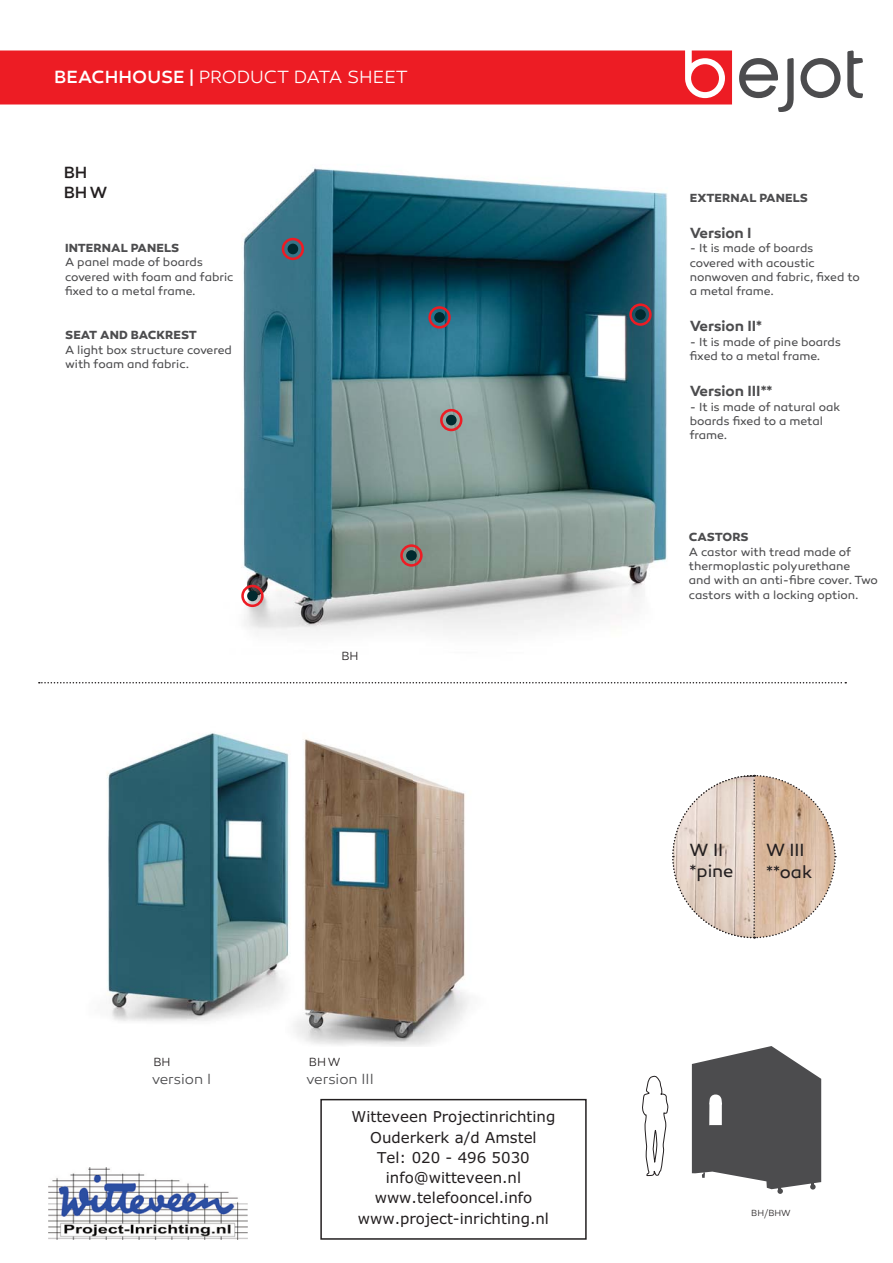
<style>
.page{position:relative;width:893px;height:1263px;background:#fff}
.page>*{position:absolute;margin:0;border:0;box-sizing:border-box;transform-origin:0 0}
.t1{font:300 18px "Canaro";letter-spacing:-.01em;color:#fff}
.t2{font:18px/21.6px "Canaro";color:#231f20}
.t3{font:500 16.5px/19.8px "Canaro";color:#231f20}
.t4{font:15px/20.2px "Verdana";color:#231f20;text-align:center}
.t5{font:600 15px "Canaro";letter-spacing:-.005em;color:#4c4c4e}
.t6{font:300 15px "Canaro";letter-spacing:-.005em;color:#4c4c4e}
.t7{font:12px/14.4px "Canaro";color:#4c4c4e}
.t8{font:700 12px "Canaro";letter-spacing:.01em;color:#4c4c4e}
.t9{font:300 12px "Canaro";color:#231f20}
.t10{font:700 12px "Canaro";letter-spacing:-.01em;color:#4c4c4e}
.t11{font:300 9px "Canaro";color:#231f20}
.s1{font-weight:500}
</style>
<div class="page">
<img style="left:241px;top:168px;width:426px;height:464px">
<div style="left:288px;top:244px;width:10px;height:10px;background:#002a2f;border-radius:50%"></div>
<div style="left:282px;top:238px;width:22px;height:22px;border:3px solid #ed1c24;border-radius:50%"></div>
<div style="left:635px;top:309px;width:11px;height:11px;background:#002a2f;border-radius:50%"></div>
<div style="left:629px;top:303px;width:23px;height:23px;border:3px solid #ed1c24;border-radius:50%"></div>
<div style="left:247px;top:591px;width:11px;height:10px;background:#002a2f;border-radius:50%"></div>
<div style="left:241px;top:585px;width:23px;height:22px;border:3px solid #ed1c24;border-radius:50%"></div>
<div style="left:406px;top:550px;width:11px;height:11px;background:#002a2f;border-radius:50%"></div>
<div style="left:400px;top:544px;width:23px;height:23px;border:3px solid #ed1c24;border-radius:50%"></div>
<div style="left:434px;top:312px;width:11px;height:11px;background:#002a2f;border-radius:50%"></div>
<div style="left:428px;top:306px;width:23px;height:23px;border:3px solid #ed1c24;border-radius:50%"></div>
<div style="left:446px;top:415px;width:11px;height:10px;background:#002a2f;border-radius:50%"></div>
<div style="left:440px;top:409px;width:22px;height:22px;border:3px solid #ed1c24;border-radius:50%"></div>
<svg style="left:800px;top:58px;width:40px;height:40px"></svg>
<svg style="left:739px;top:58px;width:55px;height:54px"></svg>
<svg style="left:847px;top:51px;width:16px;height:47px"></svg>
<div style="left:0;top:51px;width:732px;height:54px;background:#ed1c24"></div>
<svg style="left:39px;top:682px;width:807px;height:1px"></svg>
<img style="left:107px;top:733px;width:362px;height:313px">
<svg style="left:672px;top:774px;width:164px;height:165px"></svg>
<svg style="left:692px;top:1046px;width:129px;height:148px"></svg>
<svg style="left:642px;top:1075px;width:27px;height:102px"></svg>
<img style="left:49px;top:1167px;width:198px;height:72px">
<div style="left:320px;top:1099px;width:267px;height:141px;border:2px solid #231f20"></div>
<h1 class="t1" style="left:54px;top:66px;width:355px"><span class="s1">BEACHHOUSE |</span> PRODUCT DATA SHEET</h1>
<h2 class="t3" style="left:64px;top:162px;width:45px">BH<br>BH W</h2>
<p class="t8" style="left:65px;top:241px;width:116px">INTERNAL PANELS</p>
<p class="t7" style="left:65px;top:257px;width:170px">A panel made of boards covered with foam and fabric fixed to a metal frame.</p>
<p class="t8" style="left:65px;top:328px;width:133px">SEAT AND BACKREST</p>
<p class="t7" style="left:65px;top:344px;width:168px">A light box structure covered with foam and fabric.</p>
<p class="t9" style="left:341px;top:649px;width:19px">BH</p>
<p class="t9" style="left:153px;top:1055px;width:19px">BH</p>
<p class="t6" style="left:152px;top:1070px;width:61px">version I</p>
<p class="t9" style="left:309px;top:1055px;width:33px">BH W</p>
<p class="t6" style="left:306px;top:1070px;width:69px">version III</p>
<p class="t4" style="left:351px;top:1108px;width:205px">Witteveen Projectinrichting<br>Ouderkerk a/d Amstel<br>Tel: 020 - 496 5030 info@witteveen.nl www.telefooncel.info www.project-inrichting.nl</p>
<p class="t8" style="left:690px;top:191px;width:120px">EXTERNAL PANELS</p>
<p class="t5" style="left:690px;top:224px;width:63px">Version I</p>
<p class="t7" style="left:690px;top:242px;width:172px">- It is made of boards covered with acoustic nonwoven and fabric, fixed to a metal frame.</p>
<p class="t5" style="left:690px;top:317px;width:74px">Version II*</p>
<p class="t7" style="left:690px;top:336px;width:153px">- It is made of pine boards fixed to a metal frame.</p>
<p class="t5" style="left:690px;top:382px;width:84px">Version III**</p>
<p class="t7" style="left:690px;top:401px;width:152px">- It is made of natural oak boards fixed to a metal frame.</p>
<p class="t10" style="left:689px;top:530px;width:61px">CASTORS</p>
<p class="t7" style="left:689px;top:546px;width:190px">A castor with tread made of thermoplastic polyurethane<br>and with an anti-fibre cover. Two castors with a locking option.</p>
<h1 class="t2" style="left:689px;top:841px;width:45px">W II *pine</h1>
<h1 class="t2" style="left:766px;top:841px;width:48px">W III **oak</h1>
<p class="t11" style="left:751px;top:1207px;width:41px">BH/BHW</p>
</div>
